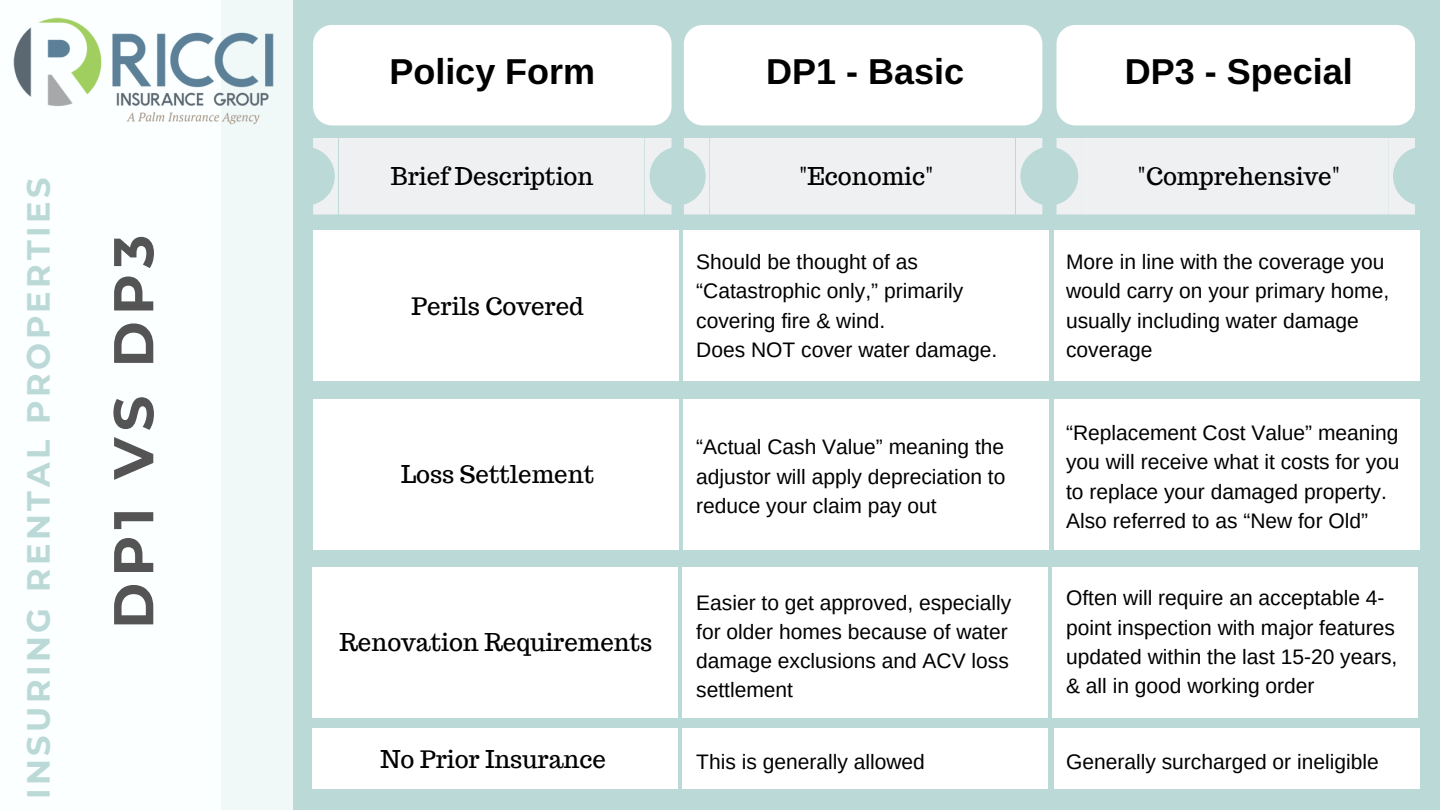
<style>
.page{position:relative;width:1440px;height:810px;background:#bbd9d7}
.page>*{position:absolute;margin:0;border:0;box-sizing:border-box;transform-origin:0 0}
.t1{font:700 56px "Montserrat";letter-spacing:.11em;color:#545454}
.t2{font:700 36px "Arimo";color:#000}
.t3{font:700 32px "Montserrat";letter-spacing:.11em;color:#bbd9d7}
.t4{font:24px "Trocchi";color:#000}
.t5{font:21px/29.2px "Arimo";color:#000}
</style>
<div class="page">
<div style="left:0;top:0;width:293px;height:810px;background:#fbffff"></div>
<div style="left:221px;top:0;width:72px;height:810px;background:#f0f8f8"></div>
<div style="left:313px;top:25px;width:359px;height:100px;background:#fff;border-radius:19px"></div>
<div style="left:684px;top:25px;width:358px;height:100px;background:#fff;border-radius:19px"></div>
<div style="left:1057px;top:25px;width:358px;height:100px;background:#fff;border-radius:19px"></div>
<svg style="left:313px;top:138px;width:359px;height:76px;background:#ebeeef"></svg>
<div style="left:684px;top:138px;width:358px;height:76px;background:#eff0f2"></div>
<div style="left:1057px;top:138px;width:358px;height:76px;background:#eff0f2"></div>
<div style="left:314px;top:231px;width:365px;height:150px;background:#fff"></div>
<div style="left:314px;top:399px;width:365px;height:151px;background:#fff"></div>
<div style="left:312px;top:567px;width:366px;height:151px;background:#fff"></div>
<div style="left:684px;top:399px;width:365px;height:151px;background:#fff"></div>
<div style="left:684px;top:231px;width:365px;height:150px;background:#fff"></div>
<div style="left:1054px;top:399px;width:365px;height:151px;background:#fff"></div>
<div style="left:1054px;top:231px;width:365px;height:150px;background:#fff"></div>
<div style="left:683px;top:567px;width:365px;height:151px;background:#fff"></div>
<div style="left:1053px;top:567px;width:365px;height:151px;background:#fff"></div>
<div style="left:312px;top:729px;width:366px;height:60px;background:#fff"></div>
<div style="left:683px;top:729px;width:365px;height:60px;background:#fff"></div>
<div style="left:1054px;top:729px;width:365px;height:60px;background:#fff"></div>
<img style="left:13px;top:17px;width:261px;height:108px">
<h3 class="t3" style="left:19px;top:799px;width:623px;rotate:-90deg">INSURING RENTAL PROPERTIES</h3>
<h1 class="t1" style="left:99px;top:629px;width:396px;rotate:-90deg">DP1 VS DP3</h1>
<h2 class="t2" style="left:389px;top:51px;width:207px">Policy Form</h2>
<h2 class="t2" style="left:766px;top:51px;width:199px">DP1 - Basic</h2>
<h2 class="t2" style="left:1125px;top:51px;width:229px">DP3 - Special</h2>
<p class="t4" style="left:391px;top:160px;width:204px">Brief Description</p>
<p class="t4" style="left:799px;top:160px;width:136px">"Economic"</p>
<p class="t4" style="left:1138px;top:160px;width:204px">"Comprehensive"</p>
<p class="t4" style="left:411px;top:290px;width:174px">Perils Covered</p>
<p class="t4" style="left:401px;top:459px;width:195px">Loss Settlement</p>
<p class="t4" style="left:339px;top:627px;width:315px">Renovation Requirements</p>
<p class="t4" style="left:381px;top:743px;width:227px">No Prior Insurance</p>
<p class="t5" style="left:696px;top:247px;width:302px">Should be thought of as “Catastrophic only,” primarily covering fire &amp; wind.<br>Does NOT cover water damage.</p>
<p class="t5" style="left:696px;top:432px;width:311px;text-align:justify">“Actual Cash Value” meaning the adjustor will apply depreciation to reduce your claim pay out</p>
<p class="t5" style="left:696px;top:588px;width:316px">Easier to get approved, especially for older homes because of water damage exclusions and ACV loss settlement</p>
<p class="t5" style="left:1066px;top:247px;width:325px">More in line with the coverage you would carry on your primary home, usually including water damage coverage</p>
<p class="t5" style="left:1066px;top:418px;width:335px">“Replacement Cost Value” meaning you will receive what it costs for you to replace your damaged property.<br>Also referred to as “New for Old”</p>
<p class="t5" style="left:1066px;top:584px;width:333px">Often will require an acceptable 4- point inspection with major features updated within the last 15-20 years, &amp; all in good working order</p>
<p class="t5" style="left:696px;top:747px;width:230px">This is generally allowed</p>
<p class="t5" style="left:1066px;top:747px;width:314px">Generally surcharged or ineligible</p>
</div>
